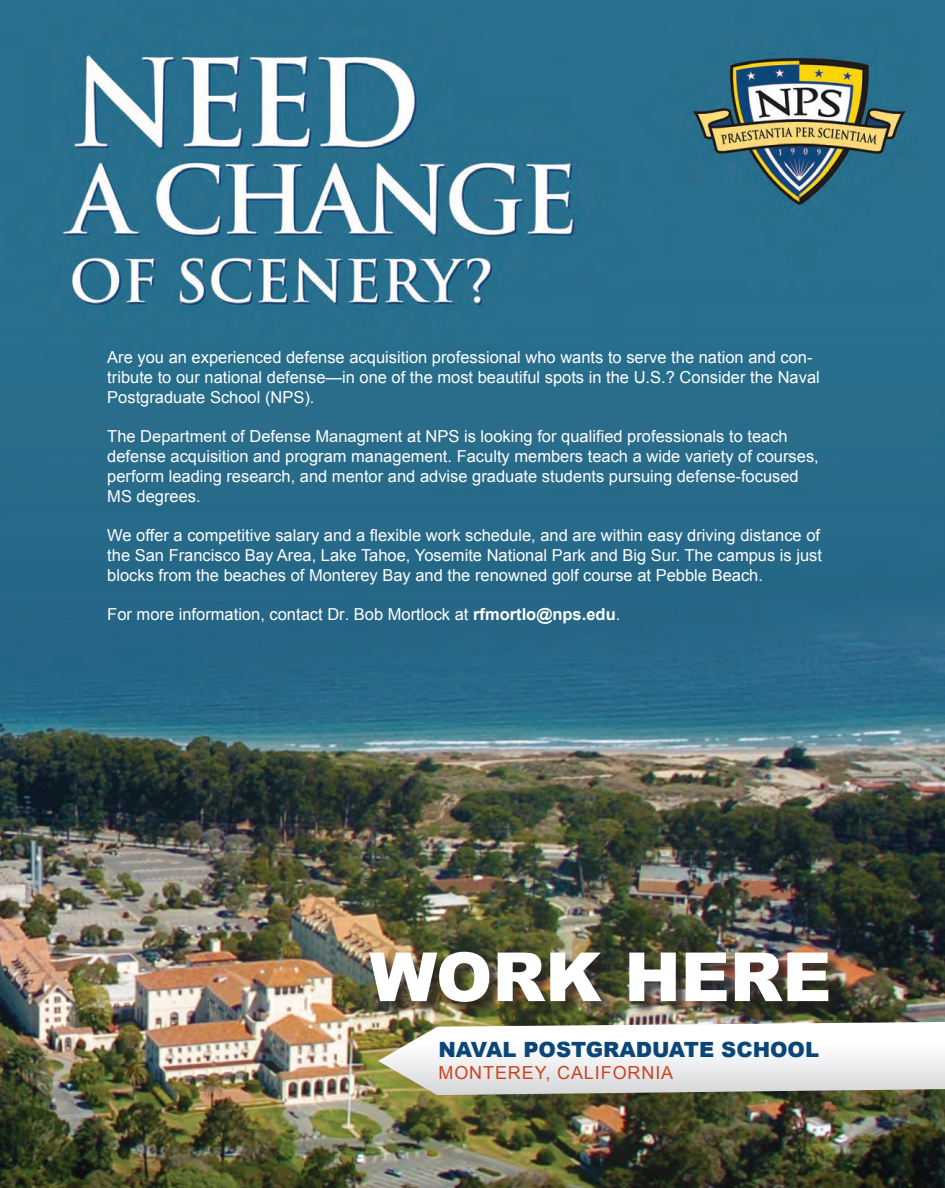
<style>
.page{position:relative;width:945px;height:1188px;background:#fff}
.page>*{position:absolute;margin:0;border:0;box-sizing:border-box;transform-origin:0 0}
.t1{font:900 67.8px "Arial";color:#fff}
.t2{font:900 21px "Arial";color:#0a4778}
.t3{font:18px "Arial";letter-spacing:.05em;color:#cd4320}
.t4{font:16.5px/19.8px "Arial";color:#fff}
.s1{font-weight:700}
</style>
<div class="page">
<img style="left:0;top:0;width:945px;height:1188px">
<div style="left:372px;top:953px;width:471px;height:64px;background:#231f20;opacity:.75"></div>
<svg style="left:378px;top:1022px;width:567px;height:73px"></svg>
<p class="t4" style="left:107px;top:347px;width:714px">Are you an experienced defense acquisition professional who wants to serve the nation and con&shy;tribute to our national defense—in one of the most beautiful spots in the U.S.? Consider the Naval<br>Postgraduate School (NPS).</p>
<p class="t4" style="left:107px;top:427px;width:713px">The Department of Defense Managment at NPS is looking for qualified professionals to teach defense acquisition and program management. Faculty members teach a wide variety of courses, perform leading research, and mentor and advise graduate students pursuing defense-focused MS degrees.</p>
<p class="t4" style="left:107px;top:526px;width:716px;text-align:justify">We offer a competitive salary and a flexible work schedule, and are within easy driving distance of the San Francisco Bay Area, Lake Tahoe, Yosemite National Park and Big Sur. The campus is just blocks from the beaches of Monterey Bay and the renowned golf course at Pebble Beach.</p>
<p class="t4" style="left:107px;top:605px;width:515px">For more information, contact Dr. Bob Mortlock at <span class="s1">rfmortlo@nps.edu</span>.</p>
<h1 class="t1" style="left:369px;top:928px;width:464px">WORK HERE</h1>
<p class="t2" style="left:438px;top:1034px;width:382px">NAVAL POSTGRADUATE SCHOOL</p>
<p class="t3" style="left:438px;top:1060px;width:236px">MONTEREY, CALIFORNIA</p>
</div>
